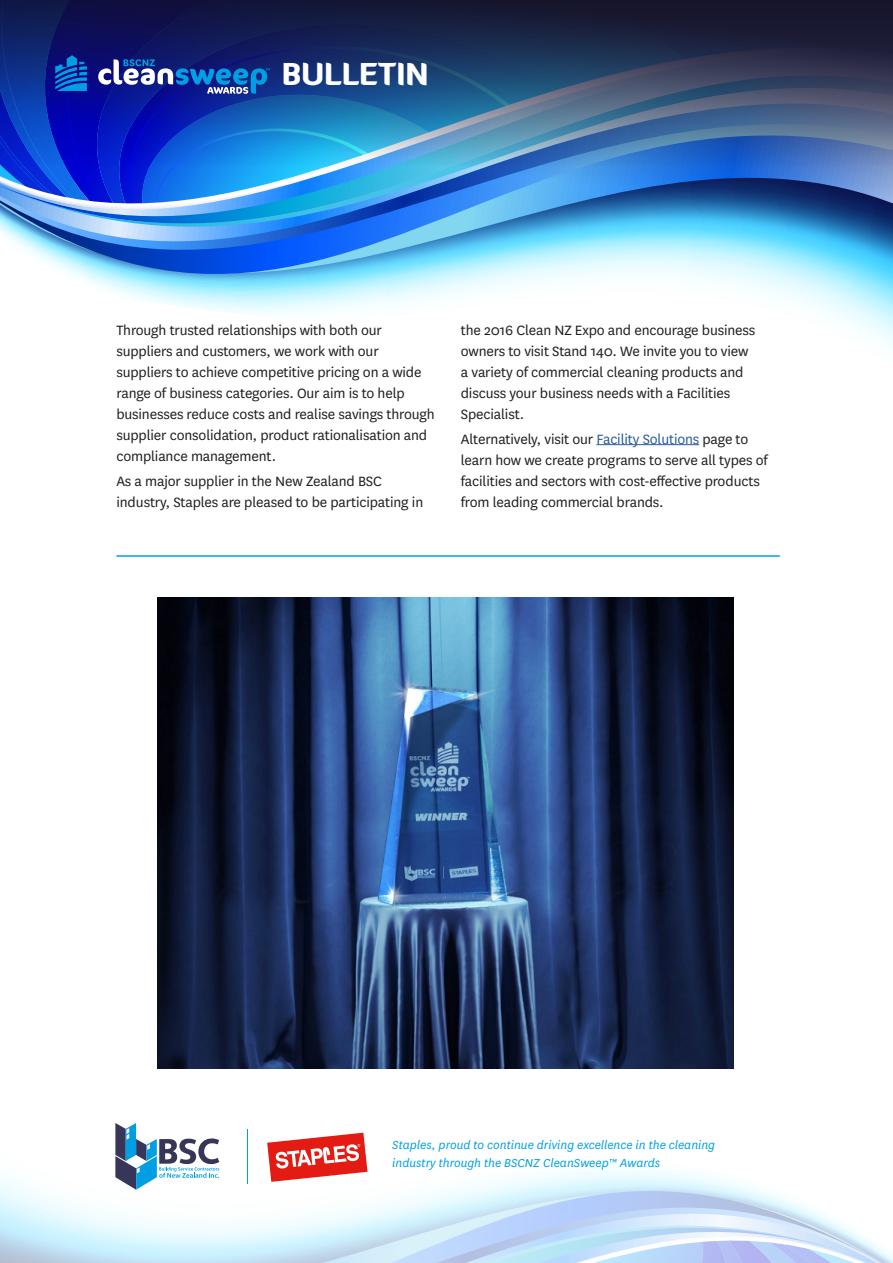
<style>
.page{position:relative;width:893px;height:1263px;background:#fff}
.page>*{position:absolute;margin:0;border:0;box-sizing:border-box;transform-origin:0 0}
.t1{font:900 30.3px "Diavlo";color:#fff}
.t2{font:15.75px/21px "National";letter-spacing:-.01em;color:#1d1d1b}
.t3{font:italic 13.5px/18px "National";color:#009fe3}
.t4{font:4.2px "Univers";color:#1c4e9e}
.s1{color:#275b9b}
</style>
<div class="page">
<svg style="left:174px;top:305px;width:719px;height:9px"></svg>
<svg style="left:62px;top:269px;width:831px;height:36px"></svg>
<svg style="left:444px;top:166px;width:449px;height:99px;background:#539fd6"></svg>
<img style="left:444px;top:0;width:449px;height:166px">
<hr style="left:596px;top:444px;width:103px;height:1px;background:#275b9b">
<img style="left:0;top:0;width:444px;height:265px">
<hr style="left:116px;top:555px;width:664px;height:2px;background:#009fe3">
<img style="left:157px;top:597px;width:576px;height:471px">
<svg style="left:0;top:1123px;width:893px;height:140px"></svg>
<h1 class="t1" style="left:282px;top:54px;width:148px">BULLETIN</h1>
<p class="t2" style="left:116px;top:319px;width:320px">Through trusted relationships with both our suppliers and customers, we work with our suppliers to achieve competitive pricing on a wide range of business categories. Our aim is to help businesses reduce costs and realise savings through supplier consolidation, product rationalisation and compliance management.</p>
<p class="t2" style="left:116px;top:470px;width:308px">As a major supplier in the New Zealand BSC industry, Staples are pleased to be participating in</p>
<p class="t2" style="left:461px;top:319px;width:296px">the 2016 Clean NZ Expo and encourage business owners to visit Stand 140. We invite you to view a variety of commercial cleaning products and discuss your business needs with a Facilities Specialist.</p>
<p class="t2" style="left:461px;top:428px;width:309px">Alternatively, visit our <span class="s1">Facility Solutions</span> page to learn how we create programs to serve all types of facilities and sectors with cost-effective products from leading commercial brands.</p>
<p class="t3" style="left:392px;top:1135px;width:324px">Staples, proud to continue driving excellence in the cleaning industry through the BSCNZ CleanSweep™ Awards</p>
<p class="t4" style="left:635px;top:1161px;width:4px">*</p>
</div>
